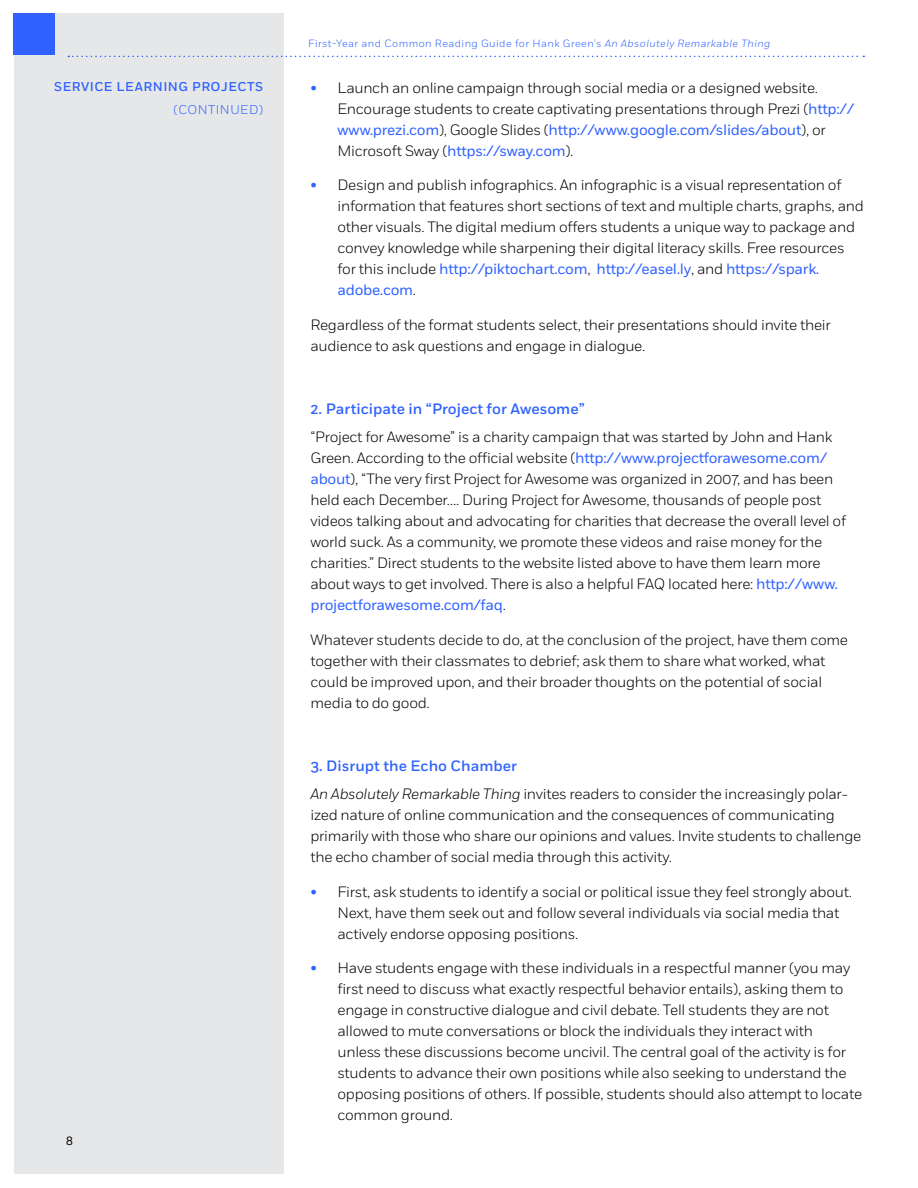
<style>
.page{position:relative;width:918px;height:1188px;background:#fff}
.page>*{position:absolute;margin:0;border:0;box-sizing:border-box;transform-origin:0 0}
.t1{font:300 15px/21px "Fort";letter-spacing:-.02em;color:#000}
.t2{font:500 15px "Fort";color:#2f62ff}
.t3{font:500 12.75px "Fort";letter-spacing:.04em;color:#2f62ff}
.t4{font:300 12.75px "Fort";letter-spacing:.04em;color:#2f62ff}
.t5{font:12px "Fort";color:#000}
.t6{font:300 10.5px "Fort";letter-spacing:.04em;color:#2f62ff}
.s1{font-style:italic}
.s2{font-weight:400;color:#2f62ff}
.s3{font-weight:500;color:#2f62ff}
</style>
<div class="page">
<div style="left:14px;top:14px;width:270px;height:1160px;background:#e6e7e8"></div>
<div style="left:14px;top:14px;width:41px;height:41px;background:#2f62ff"></div>
<svg style="left:68px;top:56px;width:796px;height:1px"></svg>
<p class="t3" style="left:54px;top:79px;width:211px">Servi ce Learni ng Projects</p>
<p class="t4" style="left:173px;top:102px;width:91px">(CONTINUED)</p>
<p class="t5" style="left:66px;top:1134px;width:9px">8</p>
<p class="t6" style="left:308px;top:37px;width:464px">First-Year and Common Reading Guide for Hank Green’s <span class="s1">An Absolutely Remarkable Thing</span></p>
<p class="t1" style="left:338px;top:77px;width:519px;text-indent:-27px"><span class="s2">•</span> Launch an online campaign through social media or a designed website.<br>Encourage students to create captivating presentations through Prezi (<span class="s2">http:// www.prezi.com</span>), Google Slides (<span class="s2">http://www.google.com/slides/about</span>), or Microsoft Sway (<span class="s2">https://sway.com</span>).</p>
<p class="t1" style="left:338px;top:174px;width:528px;text-indent:-27px"><span class="s2">•</span> Design and publish infographics. An infographic is a visual representation of information that features short sections of text and multiple charts, graphs, and other visuals. The digital medium offers students a unique way to package and convey knowledge while sharpening their digital literacy skills. Free resources for this include <span class="s2">http://piktochart.com</span>, <span class="s2">http://easel.ly</span>, and <span class="s2">https://spark. adobe.com</span>.</p>
<p class="t1" style="left:310px;top:314px;width:522px">Regardless of the format students select, their presentations should invite their audience to ask questions and engage in dialogue.</p>
<p class="t2" style="left:310px;top:400px;width:276px">2. Participate in “Project for Awesome”</p>
<p class="t1" style="left:310px;top:426px;width:537px">“Project for Awesome” is a charity campaign that was started by John and Hank Green. According to the official website (<span class="s2">http://www.projectforawesome.com/ about</span>), “The very first Project for Awesome was organized in 2007, and has been held each December…. During Project for Awesome, thousands of people post videos talking about and advocating for charities that decrease the overall level of world suck. As a community, we promote these videos and raise money for the charities.” Direct students to the website listed above to have them learn more about ways to get involved. There is also a helpful FAQ located here: <span class="s2">http://www. projectforawesome.com/faq</span>.</p>
<p class="t1" style="left:310px;top:629px;width:539px">Whatever students decide to do, at the conclusion of the project, have them come together with their classmates to debrief; ask them to share what worked, what could be improved upon, and their broader thoughts on the potential of social media to do good.</p>
<p class="t1" style="left:310px;top:752px;width:539px;line-height:27.8px"><span class="s3">3. Disrupt the Echo Chamber<br></span><span class="s1">An Absolutely Remarkable Thing</span> invites readers to consider the increasingly polar-</p>
<p class="t1" style="left:310px;top:804px;width:552px">ized nature of online communication and the consequences of communicating primarily with those who share our opinions and values. Invite students to challenge the echo chamber of social media through this activity.</p>
<p class="t1" style="left:338px;top:881px;width:516px;text-indent:-27px"><span class="s2">•</span> First, ask students to identify a social or political issue they feel strongly about.<br>Next, have them seek out and follow several individuals via social media that actively endorse opposing positions.</p>
<p class="t1" style="left:338px;top:957px;width:526px;text-indent:-27px"><span class="s2">•</span> Have students engage with these individuals in a respectful manner (you may first need to discuss what exactly respectful behavior entails), asking them to engage in constructive dialogue and civil debate. Tell students they are not allowed to mute conversations or block the individuals they interact with<br>unless these discussions become uncivil. The central goal of the activity is for students to advance their own positions while also seeking to understand the opposing positions of others. If possible, students should also attempt to locate common ground.</p>
</div>
